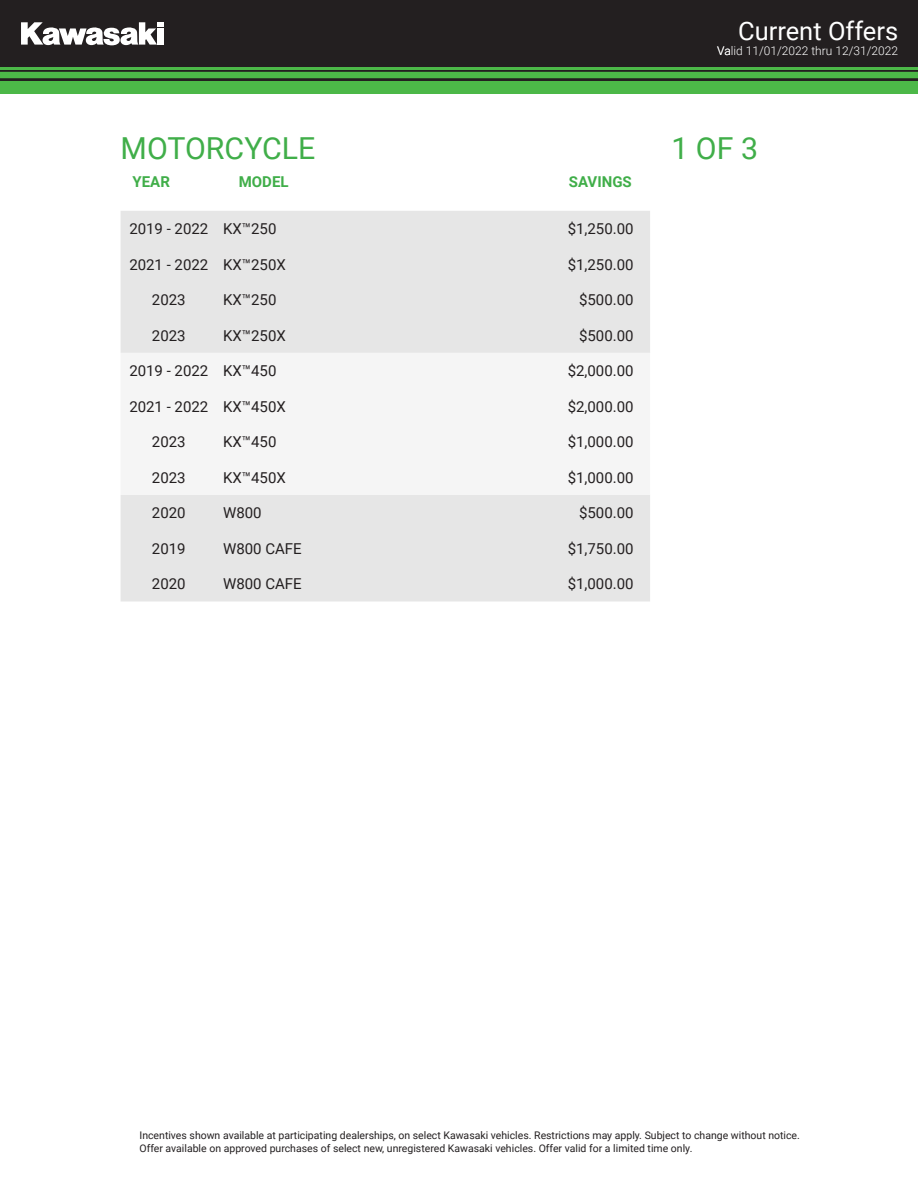
<style>
.page{position:relative;width:918px;height:1188px;background:#fff}
.page>*{position:absolute;margin:0;border:0;box-sizing:border-box;transform-origin:0 0}
.t1{font:30.3px "Roboto";color:#40ae49}
.t2{font:25.5px "Roboto";color:#fff}
.t3{font:15px "Roboto";color:#231f20}
.t4{font:700 15px "Roboto";color:#40ae49}
.t5{font:300 12px "Roboto";color:#fff}
.t6{font:10.5px/12.6px "Roboto";color:#231f20}
</style>
<div class="page">
<div style="left:0;top:67px;width:918px;height:27px;background:linear-gradient(to right,#272c24,#262c23)"></div>
<div style="left:0;top:72px;width:918px;height:6px;background:#4cb848"></div>
<div style="left:0;top:81px;width:918px;height:13px;background:#4cb848"></div>
<hr style="left:0;top:67px;width:918px;height:3px;background:#4cb848">
<div style="left:0;top:0;width:918px;height:67px;background:#231f20"></div>
<svg style="left:21px;top:22px;width:143px;height:23px"></svg>
<div style="left:121px;top:211px;width:529px;height:391px;background:#e6e6e6"></div>
<div style="left:121px;top:353px;width:529px;height:142px;background:#f5f5f5"></div>
<h2 class="t2" style="left:738px;top:13px;width:162px">Current Offers</h2>
<h1 class="t1" style="left:121px;top:127px;width:196px">MOTORCYCLE</h1>
<h3 class="t4" style="left:133px;top:171px;width:39px">YEAR</h3>
<h3 class="t4" style="left:239px;top:171px;width:51px">MODEL</h3>
<h3 class="t4" style="left:569px;top:171px;width:64px">SAVINGS</h3>
<p class="t3" style="left:129px;top:218px;width:81px">2019 - 2022</p>
<p class="t3" style="left:223px;top:218px;width:55px">KX™250</p>
<p class="t3" style="left:568px;top:218px;width:67px">$1,250.00</p>
<p class="t3" style="left:129px;top:254px;width:81px">2021 - 2022</p>
<p class="t3" style="left:223px;top:254px;width:64px">KX™250X</p>
<p class="t3" style="left:568px;top:254px;width:67px">$1,250.00</p>
<p class="t3" style="left:152px;top:289px;width:35px">2023</p>
<p class="t3" style="left:223px;top:289px;width:55px">KX™250</p>
<p class="t3" style="left:579px;top:289px;width:56px">$500.00</p>
<p class="t3" style="left:152px;top:325px;width:35px">2023</p>
<p class="t3" style="left:223px;top:325px;width:64px">KX™250X</p>
<p class="t3" style="left:579px;top:325px;width:56px">$500.00</p>
<p class="t3" style="left:129px;top:360px;width:81px">2019 - 2022</p>
<p class="t3" style="left:223px;top:360px;width:55px">KX™450</p>
<p class="t3" style="left:568px;top:360px;width:67px">$2,000.00</p>
<p class="t3" style="left:129px;top:396px;width:81px">2021 - 2022</p>
<p class="t3" style="left:223px;top:396px;width:64px">KX™450X</p>
<p class="t3" style="left:568px;top:396px;width:67px">$2,000.00</p>
<p class="t3" style="left:152px;top:431px;width:35px">2023</p>
<p class="t3" style="left:223px;top:431px;width:55px">KX™450</p>
<p class="t3" style="left:568px;top:431px;width:67px">$1,000.00</p>
<p class="t3" style="left:152px;top:467px;width:35px">2023</p>
<p class="t3" style="left:223px;top:467px;width:64px">KX™450X</p>
<p class="t3" style="left:568px;top:467px;width:67px">$1,000.00</p>
<p class="t3" style="left:152px;top:502px;width:35px">2020</p>
<p class="t3" style="left:223px;top:502px;width:40px">W800</p>
<p class="t3" style="left:579px;top:502px;width:56px">$500.00</p>
<p class="t3" style="left:152px;top:538px;width:35px">2019</p>
<p class="t3" style="left:223px;top:538px;width:80px">W800 CAFE</p>
<p class="t3" style="left:568px;top:538px;width:67px">$1,750.00</p>
<p class="t3" style="left:152px;top:574px;width:35px">2020</p>
<p class="t3" style="left:223px;top:574px;width:80px">W800 CAFE</p>
<p class="t3" style="left:568px;top:574px;width:67px">$1,000.00</p>
<p class="t5" style="left:717px;top:43px;width:182px">Valid 11/01/2022 thru 12/31/2022</p>
<h1 class="t1" style="left:671px;top:127px;width:88px">1 OF 3</h1>
<p class="t6" style="left:140px;top:1129px;width:662px">Incentives shown available at participating dealerships, on select Kawasaki vehicles. Restrictions may apply. Subject to change without notice.<br>Offer available on approved purchases of select new, unregistered Kawasaki vehicles. Offer valid for a limited time only.</p>
</div>
